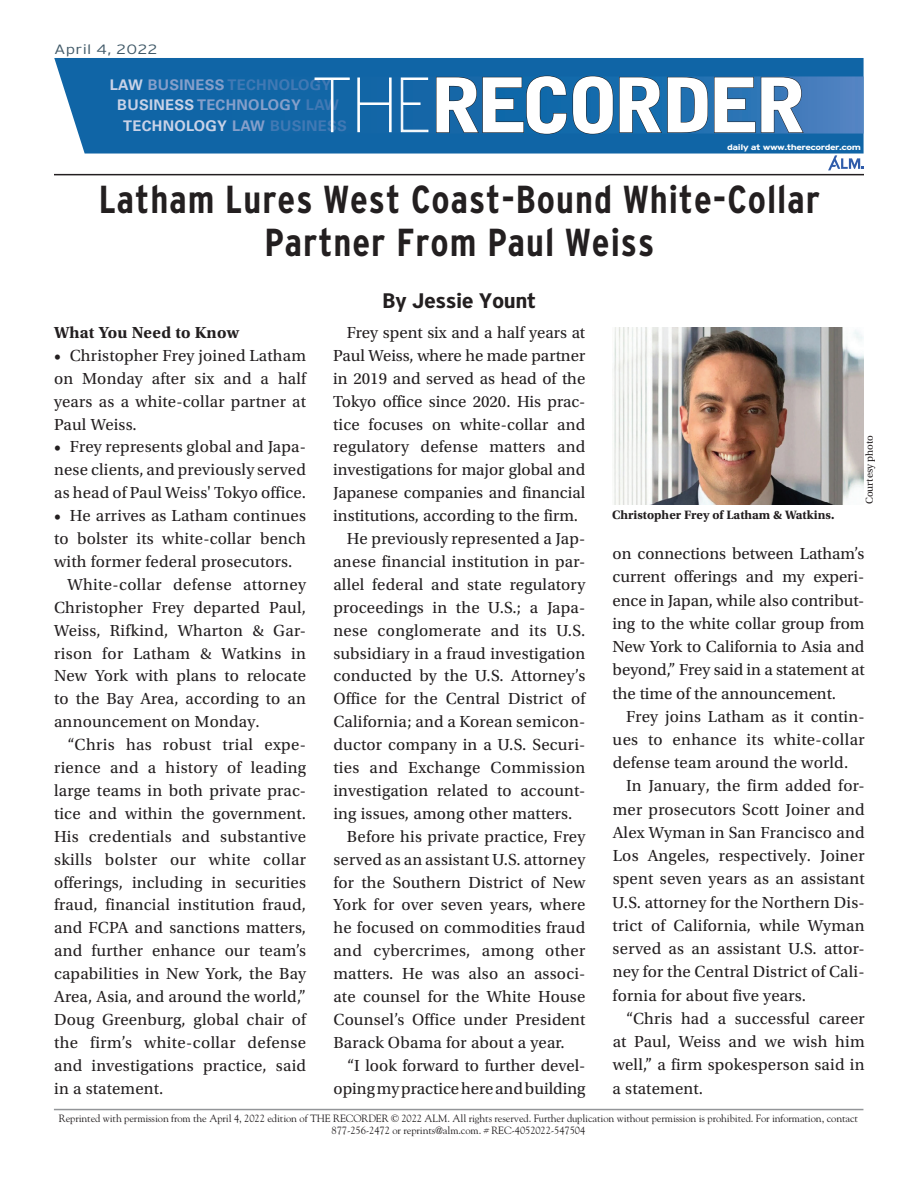
<style>
.page{position:relative;width:918px;height:1188px;background:#fff}
.page>*{position:absolute;margin:0;border:0;box-sizing:border-box;transform-origin:0 0}
.t1{font:900 74.85px "Bell Gothic Std";letter-spacing:-.08em;color:#fff;scale:1.05 1}
.t2{font:700 condensed 39px/42.6px "Interstate";letter-spacing:.025em;color:#231f20;text-align:center}
.t3{font:700 condensed 21px "Interstate";letter-spacing:-.02em;color:#231f20;scale:1.25 1}
.t4{font:16.8px/23.2px "Utopia Std";letter-spacing:.01em;color:#231f20;text-align:justify}
.t5{font:700 16.8px "Utopia Std";letter-spacing:.01em;color:#231f20}
.t6{font:700 14.7px "Univers LT Std";letter-spacing:.02em;color:#4279b4}
.t7{font:700 14.7px "Univers LT Std";letter-spacing:.02em;color:#869fca}
.t8{font:700 14.7px "Univers LT Std";letter-spacing:.02em;color:#c9d2e7}
.t9{font:300 13.5px "Interstate";letter-spacing:.02em;color:#405968;scale:1.25 1}
.t10{font:700 12.75px "Utopia Std";color:#231f20}
.t11{font:10.5px/12px "Goudy Std";letter-spacing:-.01em;color:#231f20;text-align:center}
.t12{font:10.5px "Utopia Std";color:#231f20}
.t13{font:700 8.1px "Interstate";letter-spacing:-.05em;color:#fff;scale:1.29 1}
.s1{color:#c9d2e7}
.s2{color:#869fca}
.s3{color:#4279b4}
</style>
<div class="page">
<hr style="left:54px;top:174px;width:810px;height:1px;background:#231f20">
<div style="left:54px;top:58px;width:810px;height:96px;background:#1065a6"></div>
<svg style="left:828px;top:155px;width:36px;height:15px"></svg>
<svg style="left:107px;top:76px;width:757px;height:58px;background:#1d6bab"></svg>
<svg style="left:436px;top:75px;width:272px;height:60px;background:#16629b"></svg>
<svg style="left:714px;top:77px;width:90px;height:56px;background:#306ca6"></svg>
<svg style="left:314px;top:77px;width:115px;height:55px;background:#327ab2"></svg>
<img style="left:614px;top:327px;width:250px;height:177px">
<hr style="left:54px;top:1109px;width:809px;height:1px;background:#939598">
<p class="t9" style="left:54px;top:42px;width:84px">April 4, 2022</p>
<p class="t6" style="left:110px;top:76px;width:223px"><span class="s1">LAW</span> <span class="s2">BUSINESS</span> TECHNOLOGY</p>
<p class="t7" style="left:117px;top:97px;width:223px"><span class="s1">BUSINESS</span> TECHNOLOGY <span class="s3">LAW</span></p>
<p class="t8" style="left:123px;top:117px;width:225px">TECHNOLOGY <span class="s2">LAW</span> <span class="s3">BUSINESS</span></p>
<h1 class="t1" style="left:430px;top:62px;width:361px">RECORDER</h1>
<p class="t13" style="left:727px;top:143px;width:105px">daily at www.therecorder.com</p>
<h2 class="t2" style="left:99px;top:178px;width:723px">Latham Lures West Coast-Bound White-Collar<br>Partner From Paul Weiss</h2>
<p class="t3" style="left:382px;top:289px;width:125px">By Jessie Yount</p>
<p class="t5" style="left:54px;top:323px;width:187px">What You Need to Know</p>
<p class="t4" style="left:54px;top:344px;width:254px">• Christopher Frey joined Latham on Monday after six and a half years as a white-collar partner at Paul Weiss.</p>
<p class="t4" style="left:54px;top:436px;width:254px">• Frey represents global and Japa&shy;nese clients, and previously served as head of Paul Weiss' Tokyo office.</p>
<p class="t4" style="left:54px;top:504px;width:253px">• He arrives as Latham continues</p>
<p class="t4" style="left:54px;top:527px;width:254px">to bolster its white-collar bench</p>
<p class="t4" style="left:54px;top:550px;width:240px">with former federal prosecutors.</p>
<p class="t4" style="left:68px;top:573px;width:240px">White-collar defense attorney</p>
<p class="t4" style="left:54px;top:596px;width:253px">Christopher Frey departed Paul,</p>
<p class="t4" style="left:54px;top:619px;width:253px">Weiss, Rifkind, Wharton &amp; Gar-</p>
<p class="t4" style="left:54px;top:642px;width:253px">rison for Latham &amp; Watkins in</p>
<p class="t4" style="left:54px;top:665px;width:253px">New York with plans to relocate</p>
<p class="t4" style="left:54px;top:688px;width:253px">to the Bay Area, according to an</p>
<p class="t4" style="left:54px;top:710px;width:207px">announcement on Monday.</p>
<p class="t4" style="left:68px;top:733px;width:240px">“Chris has robust trial expe-</p>
<p class="t4" style="left:54px;top:756px;width:254px">rience and a history of leading</p>
<p class="t4" style="left:54px;top:779px;width:253px">large teams in both private prac-</p>
<p class="t4" style="left:54px;top:802px;width:254px">tice and within the government.</p>
<p class="t4" style="left:54px;top:825px;width:254px">His credentials and substantive</p>
<p class="t4" style="left:54px;top:848px;width:254px">skills bolster our white collar</p>
<p class="t4" style="left:54px;top:871px;width:253px">offerings, including in securities</p>
<p class="t4" style="left:54px;top:894px;width:254px">fraud, financial institution fraud,</p>
<p class="t4" style="left:54px;top:917px;width:253px">and FCPA and sanctions matters,</p>
<p class="t4" style="left:54px;top:939px;width:254px">and further enhance our team’s</p>
<p class="t4" style="left:54px;top:962px;width:253px">capabilities in New York, the Bay</p>
<p class="t4" style="left:54px;top:985px;width:254px">Area, Asia, and around the world,”</p>
<p class="t4" style="left:54px;top:1008px;width:254px">Doug Greenburg, global chair of</p>
<p class="t4" style="left:54px;top:1031px;width:254px">the firm’s white-collar defense</p>
<p class="t4" style="left:54px;top:1054px;width:254px">and investigations practice, said</p>
<p class="t4" style="left:54px;top:1077px;width:111px">in a statement.</p>
<p class="t4" style="left:347px;top:321px;width:240px">Frey spent six and a half years at</p>
<p class="t4" style="left:333px;top:344px;width:254px">Paul Weiss, where he made partner</p>
<p class="t4" style="left:333px;top:367px;width:254px">in 2019 and served as head of the</p>
<p class="t4" style="left:333px;top:390px;width:253px">Tokyo office since 2020. His prac-</p>
<p class="t4" style="left:333px;top:413px;width:254px">tice focuses on white-collar and</p>
<p class="t4" style="left:333px;top:436px;width:253px">regulatory defense matters and</p>
<p class="t4" style="left:333px;top:459px;width:254px">investigations for major global and</p>
<p class="t4" style="left:333px;top:482px;width:253px">Japanese companies and financial</p>
<p class="t4" style="left:333px;top:504px;width:246px">institutions, according to the firm.</p>
<p class="t4" style="left:347px;top:527px;width:240px">He previously represented a Jap-</p>
<p class="t4" style="left:333px;top:550px;width:254px">anese financial institution in par-</p>
<p class="t4" style="left:333px;top:573px;width:253px">allel federal and state regulatory</p>
<p class="t4" style="left:333px;top:596px;width:253px">proceedings in the U.S.; a Japa-</p>
<p class="t4" style="left:333px;top:619px;width:253px">nese conglomerate and its U.S.</p>
<p class="t4" style="left:333px;top:642px;width:254px">subsidiary in a fraud investigation</p>
<p class="t4" style="left:333px;top:665px;width:253px">conducted by the U.S. Attorney’s</p>
<p class="t4" style="left:333px;top:688px;width:254px">Office for the Central District of</p>
<p class="t4" style="left:333px;top:710px;width:254px">California; and a Korean semicon-</p>
<p class="t4" style="left:333px;top:733px;width:253px">ductor company in a U.S. Securi-</p>
<p class="t4" style="left:333px;top:756px;width:253px">ties and Exchange Commission</p>
<p class="t4" style="left:333px;top:779px;width:254px">investigation related to account-</p>
<p class="t4" style="left:333px;top:802px;width:240px">ing issues, among other matters.</p>
<p class="t4" style="left:347px;top:825px;width:240px">Before his private practice, Frey</p>
<p class="t4" style="left:333px;top:848px;width:253px">served as an assistant U.S. attorney</p>
<p class="t4" style="left:333px;top:871px;width:253px">for the Southern District of New</p>
<p class="t4" style="left:333px;top:894px;width:254px">York for over seven years, where</p>
<p class="t4" style="left:333px;top:917px;width:254px">he focused on commodities fraud</p>
<p class="t4" style="left:333px;top:939px;width:254px">and cybercrimes, among other</p>
<p class="t4" style="left:333px;top:962px;width:254px">matters. He was also an associ-</p>
<p class="t4" style="left:333px;top:985px;width:253px">ate counsel for the White House</p>
<p class="t4" style="left:333px;top:1008px;width:254px">Counsel’s Office under President</p>
<p class="t4" style="left:333px;top:1031px;width:233px">Barack Obama for about a year.</p>
<p class="t4" style="left:347px;top:1054px;width:240px">“I look forward to further devel-</p>
<p class="t4" style="left:334px;top:1077px;width:253px">opingmypracticehereandbuilding</p>
<p class="t10" style="left:612px;top:507px;width:224px">Christopher Frey of Latham &amp; Watkins.</p>
<p class="t12" style="left:864px;top:504px;width:71px;rotate:-90deg">Courtesy photo</p>
<p class="t4" style="left:612px;top:542px;width:254px">on connections between Latham’s current offerings and my experi&shy;ence in Japan, while also contribut&shy;ing to the white collar group from New York to California to Asia and beyond,” Frey said in a statement at the time of the announcement.</p>
<p class="t4" style="left:626px;top:705px;width:240px">Frey joins Latham as it contin-</p>
<p class="t4" style="left:613px;top:728px;width:254px">ues to enhance its white-collar</p>
<p class="t4" style="left:613px;top:751px;width:237px">defense team around the world.</p>
<p class="t4" style="left:626px;top:775px;width:240px">In January, the firm added for-</p>
<p class="t4" style="left:613px;top:798px;width:253px">mer prosecutors Scott Joiner and</p>
<p class="t4" style="left:613px;top:821px;width:253px">Alex Wyman in San Francisco and</p>
<p class="t4" style="left:613px;top:844px;width:253px">Los Angeles, respectively. Joiner</p>
<p class="t4" style="left:613px;top:868px;width:253px">spent seven years as an assistant</p>
<p class="t4" style="left:613px;top:891px;width:253px">U.S. attorney for the Northern Dis-</p>
<p class="t4" style="left:613px;top:914px;width:254px">trict of California, while Wyman</p>
<p class="t4" style="left:613px;top:937px;width:254px">served as an assistant U.S. attor-</p>
<p class="t4" style="left:613px;top:961px;width:253px">ney for the Central District of Cali-</p>
<p class="t4" style="left:613px;top:984px;width:195px">fornia for about five years.</p>
<p class="t4" style="left:626px;top:1007px;width:240px">“Chris had a successful career</p>
<p class="t4" style="left:613px;top:1030px;width:253px">at Paul, Weiss and we wish him</p>
<p class="t4" style="left:613px;top:1054px;width:253px">well,” a firm spokesperson said in</p>
<p class="t4" style="left:613px;top:1077px;width:92px">a statement.</p>
<p class="t11" style="left:59px;top:1112px;width:801px">Reprinted with permission from the April 4, 2022 edition of THE RECORDER © 2022 ALM. All rights reserved. Further duplication without permission is prohibited. For information, contact<br>877-256-2472 or reprints@alm.com. # REC-4052022-547504</p>
</div>
